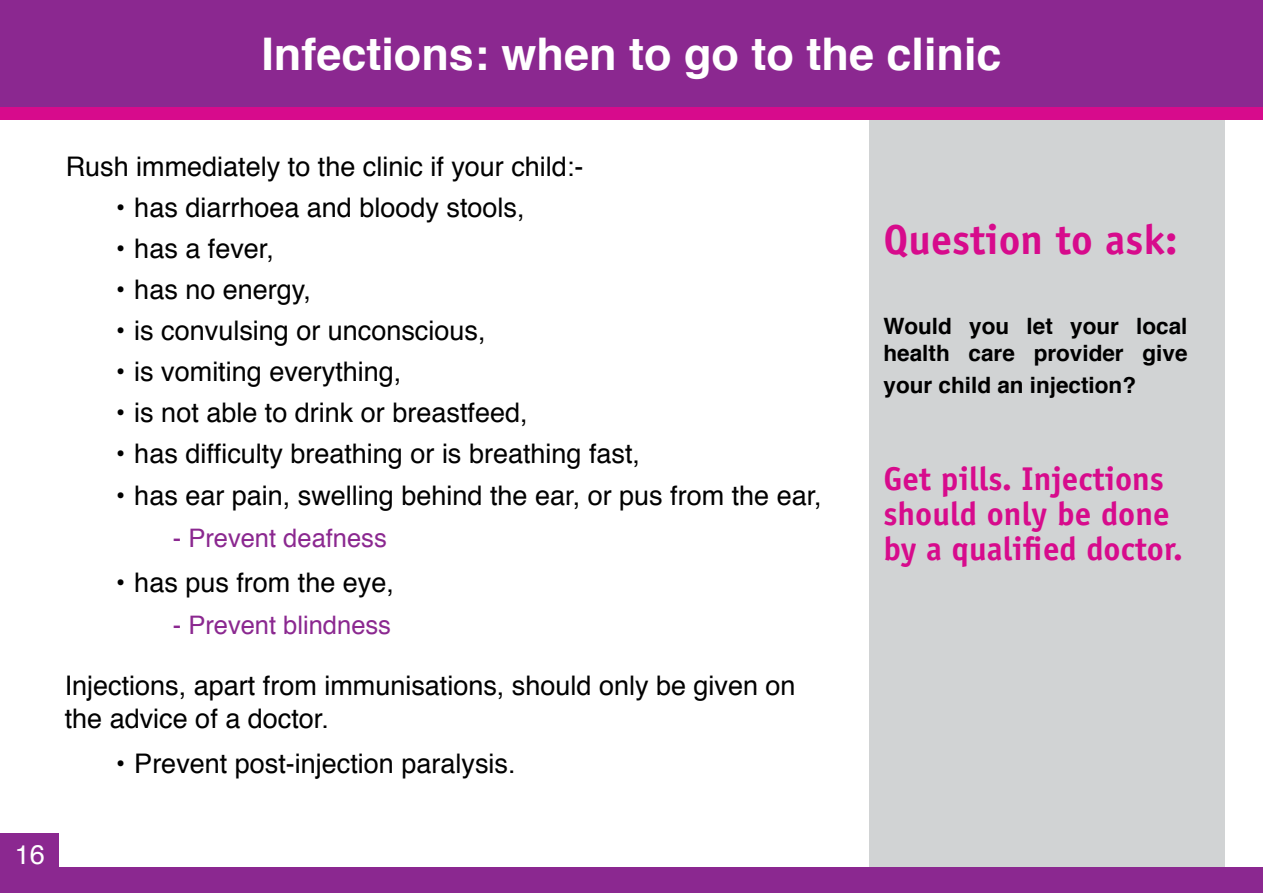
<style>
.page{position:relative;width:1263px;height:893px;background:#fff}
.page>*{position:absolute;margin:0;border:0;box-sizing:border-box;transform-origin:0 0}
.t1{font:700 45px "Helvetica";color:#fff}
.t2{font:700 42px "Officina Sans";color:#d70b8c}
.t3{font:700 33px/35.4px "Officina Sans";color:#d70b8c}
.t4{font:27px/32.4px "Helvetica";color:#000}
.t5{font:27px "Helvetica";color:#fff}
.t6{font:25.5px "Helvetica";color:#8b2890}
.t7{font:700 22.5px/27px "Helvetica";color:#000}
</style>
<div class="page">
<div style="left:869px;top:44px;width:356px;height:849px;background:#d1d3d4"></div>
<div style="left:0;top:0;width:1263px;height:119px;background:#d70b8c"></div>
<div style="left:0;top:0;width:1263px;height:106px;background:#8b2890"></div>
<div style="left:0;top:867px;width:1263px;height:26px;background:#8b2890"></div>
<div style="left:0;top:833px;width:58px;height:60px;background:#8b2890"></div>
<h1 class="t1" style="left:261px;top:17px;width:742px">Infections: when to go to the clinic</h1>
<p class="t4" style="left:66px;top:151px;width:519px">Rush immediately to the clinic if your child:-</p>
<p class="t4" style="left:116px;top:192px;width:410px">• has diarrhoea and bloody stools,</p>
<p class="t4" style="left:116px;top:233px;width:160px">• has a fever,</p>
<p class="t4" style="left:116px;top:274px;width:197px">• has no energy,</p>
<p class="t4" style="left:116px;top:315px;width:371px">• is convulsing or unconscious,</p>
<p class="t4" style="left:116px;top:356px;width:287px">• is vomiting everything,</p>
<p class="t4" style="left:116px;top:397px;width:413px">• is not able to drink or breastfeed,</p>
<p class="t4" style="left:116px;top:438px;width:526px">• has difficulty breathing or is breathing fast,</p>
<p class="t4" style="left:116px;top:480px;width:707px">• has ear pain, swelling behind the ear, or pus from the ear,</p>
<p class="t6" style="left:173px;top:518px;width:216px">- Prevent deafness</p>
<p class="t4" style="left:116px;top:567px;width:280px">• has pus from the eye,</p>
<p class="t6" style="left:173px;top:605px;width:220px">- Prevent blindness</p>
<p class="t4" style="left:65px;top:670px;width:732px">Injections, apart from immunisations, should only be given on the advice of a doctor.</p>
<p class="t4" style="left:116px;top:748px;width:401px">• Prevent post-injection paralysis.</p>
<p class="t5" style="left:15px;top:834px;width:32px">16</p>
<h2 class="t2" style="left:883px;top:213px;width:295px">Question to ask:</h2>
<p class="t7" style="left:883px;top:313px;width:305px">Would you let your local health care provider give</p>
<p class="t7" style="left:883px;top:372px;width:254px">your child an injection?</p>
<p class="t3" style="left:883px;top:460px;width:301px">Get pills. Injections should only be done by a qualified doctor.</p>
</div>
